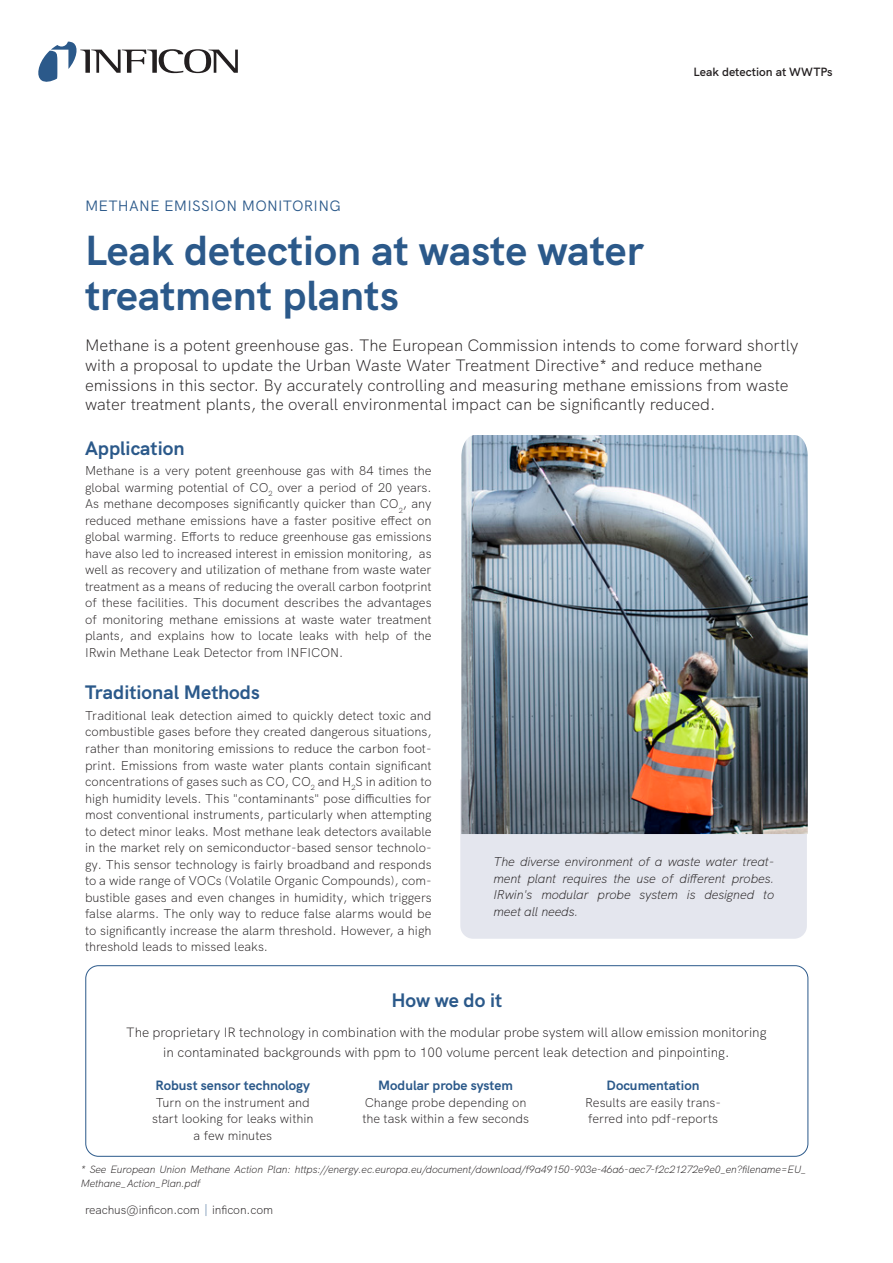
<style>
.page{position:relative;width:893px;height:1263px;background:#fff}
.page>*{position:absolute;margin:0;border:0;box-sizing:border-box;transform-origin:0 0}
.Headline_1___Document_heading{font:700 42px/45px "HK Grotesk";color:#2b598a}
.Headline_2{font:700 19.5px "HK Grotesk";color:#2b598a}
.Headline_1___Document_heading-2{font:300 16.5px/19.8px "HK Grotesk";color:#231f20}
.Eyebrow_headline{font:15px "HK Grotesk";letter-spacing:.015em;color:#2b598a}
.Introduction_-_spans_across_columns{font:300 13.5px/19.8px "HK Grotesk";color:#231f20;text-align:center}
.Subheading_1{font:700 13.5px "HK Grotesk";color:#2b598a}
.Body{font:300 12.75px/16.5px "HK Grotesk";color:#231f20}
.Body-2{font:italic 300 12.75px/16.5px "HK Grotesk";letter-spacing:-.01em;color:#231f20;text-align:justify}
.t1{font:300 12px "HK Grotesk";letter-spacing:-.005em;color:#231f20}
.t2{font:600 12px "HK Grotesk";color:#231f20}
.Body-3{font:italic 300 10.5px/13.5px "HK Grotesk";letter-spacing:-.01em;color:#231f20}
.s1{color:#2b598a}
</style>
<div class="page">
<svg style="left:38px;top:42px;width:200px;height:40px"></svg>
<div style="left:85px;top:965px;width:723px;height:192px;border:1px solid #2b598a;border-radius:13px"></div>
<div style="left:460px;top:780px;width:347px;height:159px;background:#e4e6ee"></div>
<img style="left:461px;top:435px;width:347px;height:399px">
<p class="t2" style="left:693px;top:63px;width:141px">Leak detection at WWTPs</p>
<p class="Eyebrow_headline" style="left:85px;top:194px;width:257px">METHANE EMISSION MONITORING</p>
<p class="Headline_1___Document_heading" style="left:85px;top:224px;width:560px">Leak detection at waste water treatment plants</p>
<p class="Headline_1___Document_heading-2" style="left:85px;top:334px;width:715px">Methane is a potent greenhouse gas. The European Commission intends to come forward shortly with a proposal to update the Urban Waste Water Treatment Directive* and reduce methane emissions in this sector. By accurately controlling and measuring methane emissions from waste water treatment plants, the overall environmental impact can be significantly reduced.</p>
<p class="Headline_2" style="left:85px;top:433px;width:101px">Application</p>
<p class="Body" style="left:85px;top:462px;width:348px;text-align:justify">Methane is a very potent greenhouse gas with 84 times the global warming potential of CO<sub>2</sub> over a period of 20 years.<br>As methane decomposes significantly quicker than CO<sub>2</sub>, any reduced methane emissions have a faster positive effect on global warming. Efforts to reduce greenhouse gas emissions have also led to increased interest in emission monitoring, as well as recovery and utilization of methane from waste water treatment as a means of reducing the overall carbon footprint of these facilities. This document describes the advantages of monitoring methane emissions at waste water treatment plants, and explains how to locate leaks with help of the IRwin Methane Leak Detector from INFICON.</p>
<p class="Headline_2" style="left:85px;top:677px;width:176px">Traditional Methods</p>
<p class="Body" style="left:85px;top:706px;width:348px;text-align:justify">Traditional leak detection aimed to quickly detect toxic and combustible gases before they created dangerous situations, rather than monitoring emissions to reduce the carbon foot&shy;print. Emissions from waste water plants contain significant concentrations of gases such as CO, CO<sub>2</sub> and H<sub>2</sub>S in adition to high humidity levels. This "contaminants" pose difficulties for most conventional instruments, particularly when attempting to detect minor leaks. Most methane leak detectors available in the market rely on semiconductor-based sensor technolo&shy;gy. This sensor technology is fairly broadband and responds to a wide range of VOCs (Volatile Organic Compounds), com&shy;bustible gases and even changes in humidity, which triggers false alarms. The only way to reduce false alarms would be to significantly increase the alarm threshold. However, a high threshold leads to missed leaks.</p>
<p class="Body-2" style="left:494px;top:853px;width:282px">The diverse environment of a waste water treat&shy;ment plant requires the use of different probes.<br>IRwin's modular probe system is designed to meet all needs.</p>
<p class="Headline_2" style="left:391px;top:985px;width:112px">How we do it</p>
<p class="Introduction_-_spans_across_columns" style="left:126px;top:1021px;width:642px">The proprietary IR technology in combination with the modular probe system will allow emission monitoring in contaminated backgrounds with ppm to 100 volume percent leak detection and pinpointing.</p>
<p class="Subheading_1" style="left:156px;top:1075px;width:156px">Robust sensor technology</p>
<p class="Body" style="left:152px;top:1093px;width:163px;text-align:center">Turn on the instrument and start looking for leaks within a few minutes</p>
<p class="Subheading_1" style="left:378px;top:1075px;width:136px">Modular probe system</p>
<p class="Body" style="left:362px;top:1093px;width:168px">Change probe depending on the task within a few seconds</p>
<p class="Subheading_1" style="left:607px;top:1075px;width:94px">Documentation</p>
<p class="Body" style="left:585px;top:1093px;width:137px">Results are easily trans&shy;ferred into pdf-reports</p>
<p class="Body-3" style="left:81px;top:1162px;width:727px">* See European Union Methane Action Plan: https://energy.ec.europa.eu/document/download/f9a49150-903e-46a6-aec7-f2c21272e9e0_en?filename=EU_<br>Methane_Action_Plan.pdf</p>
<p class="t1" style="left:85px;top:1200px;width:190px">reachus@inficon.com <span class="s1">|</span> inficon.com</p>
</div>
